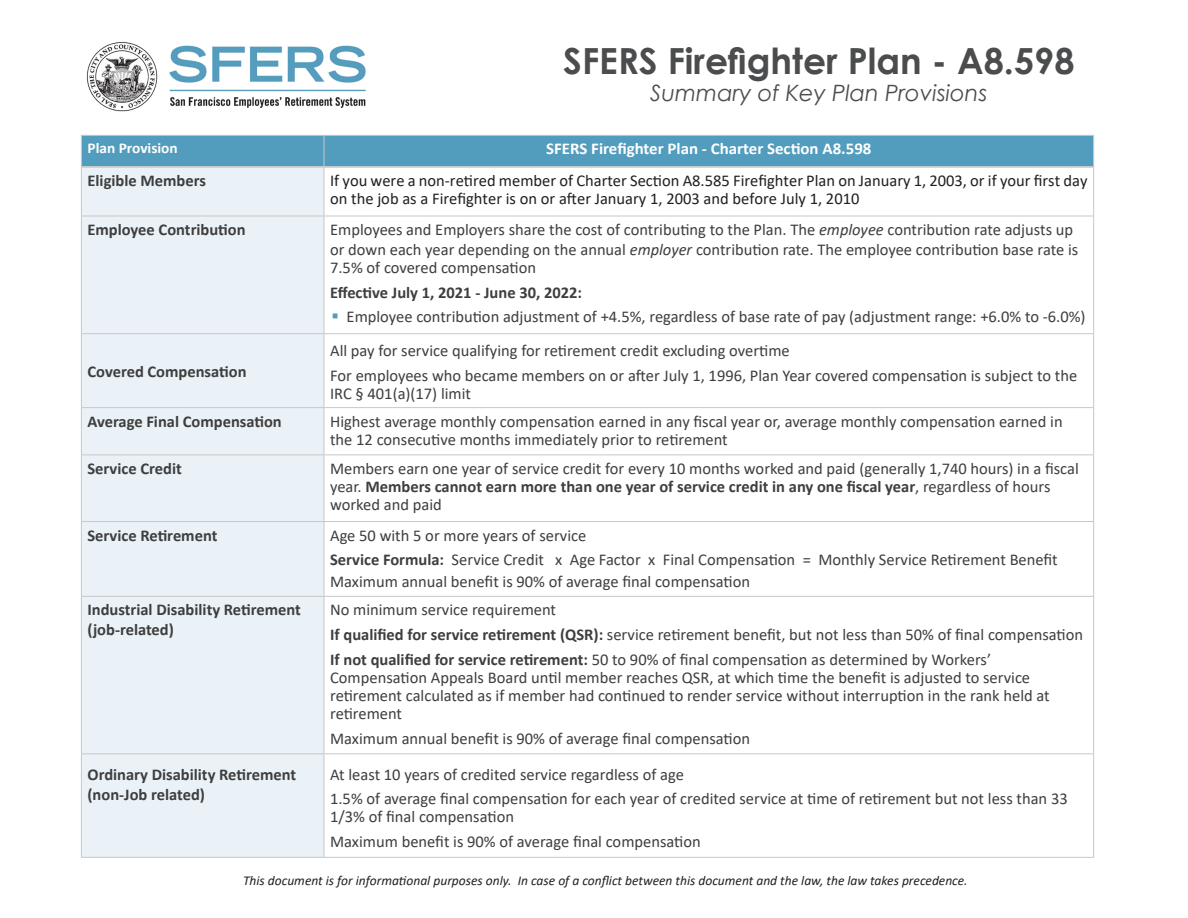
<style>
.page{position:relative;width:1188px;height:918px;background:#fff}
.page>*{position:absolute;margin:0;border:0;box-sizing:border-box;transform-origin:0 0}
.Body{font:700 36px "Century Gothic";color:#4b4c4d}
.Body-2{font:italic 22.5px "Century Gothic";color:#4b4c4d}
.t1{font:16.5px/18px "Calibri";color:#3e3e3f}
.t2{font:700 16.5px/19.8px "Calibri";color:#3e3e3f}
.Body_2{font:16.5px/18px "Calibri";color:#231f20}
.t3{font:700 16.5px "Calibri";color:#fff}
.t4{font:700 15px "Calibri";color:#fff}
.t5{font:italic 13.5px "Calibri";color:#231f20}
.s1{font-style:italic}
.s2{font-weight:700}
</style>
<div class="page">
<div style="left:82px;top:136px;width:1011px;height:30px;background:#529cbe"></div>
<div style="left:82px;top:168px;width:242px;height:689px;background:#eaf2f7"></div>
<hr style="left:81px;top:167px;width:1px;height:49px;background:#c7c8ca">
<hr style="left:324px;top:167px;width:1px;height:49px;background:#c7c8ca">
<hr style="left:1093px;top:167px;width:1px;height:49px;background:#c7c8ca">
<hr style="left:81px;top:216px;width:243px;height:1px;background:#c7c8ca">
<hr style="left:81px;top:216px;width:1px;height:117px;background:#c7c8ca">
<hr style="left:324px;top:216px;width:770px;height:1px;background:#c7c8ca">
<hr style="left:324px;top:216px;width:1px;height:117px;background:#c7c8ca">
<hr style="left:1093px;top:216px;width:1px;height:117px;background:#c7c8ca">
<hr style="left:81px;top:408px;width:1px;height:46px;background:#c7c8ca">
<hr style="left:324px;top:408px;width:1px;height:46px;background:#c7c8ca">
<hr style="left:1093px;top:408px;width:1px;height:46px;background:#c7c8ca">
<hr style="left:81px;top:454px;width:243px;height:1px;background:#c7c8ca">
<hr style="left:81px;top:455px;width:1px;height:66px;background:#c7c8ca">
<hr style="left:1093px;top:455px;width:1px;height:66px;background:#c7c8ca">
<hr style="left:81px;top:521px;width:243px;height:1px;background:#c7c8ca">
<hr style="left:81px;top:522px;width:1px;height:74px;background:#c7c8ca">
<hr style="left:1093px;top:522px;width:1px;height:74px;background:#c7c8ca">
<hr style="left:81px;top:596px;width:243px;height:1px;background:#c7c8ca">
<hr style="left:81px;top:597px;width:1px;height:156px;background:#c7c8ca">
<hr style="left:324px;top:596px;width:770px;height:1px;background:#c7c8ca">
<hr style="left:1093px;top:597px;width:1px;height:156px;background:#c7c8ca">
<hr style="left:81px;top:753px;width:243px;height:1px;background:#c7c8ca">
<hr style="left:81px;top:754px;width:1px;height:103px;background:#c7c8ca">
<hr style="left:324px;top:753px;width:770px;height:1px;background:#c7c8ca">
<hr style="left:1093px;top:754px;width:1px;height:103px;background:#c7c8ca">
<hr style="left:81px;top:857px;width:243px;height:1px;background:#c7c8ca">
<hr style="left:324px;top:857px;width:770px;height:1px;background:#c7c8ca">
<hr style="left:81px;top:135px;width:243px;height:1px;background:#c7c8ca">
<hr style="left:81px;top:136px;width:1px;height:31px;background:#c7c8ca">
<hr style="left:324px;top:135px;width:770px;height:1px;background:#c7c8ca">
<hr style="left:324px;top:136px;width:1px;height:31px;background:#c7c8ca">
<hr style="left:1093px;top:136px;width:1px;height:31px;background:#c7c8ca">
<hr style="left:82px;top:166px;width:242px;height:1px;background:#c7c8ca">
<hr style="left:82px;top:167px;width:242px;height:1px;background:#c7c8ca">
<hr style="left:324px;top:166px;width:769px;height:1px;background:#c7c8ca">
<hr style="left:324px;top:167px;width:769px;height:1px;background:#c7c8ca">
<hr style="left:81px;top:333px;width:243px;height:1px;background:#c7c8ca">
<hr style="left:81px;top:334px;width:1px;height:73px;background:#c7c8ca">
<hr style="left:324px;top:333px;width:770px;height:1px;background:#c7c8ca">
<hr style="left:324px;top:334px;width:1px;height:73px;background:#c7c8ca">
<hr style="left:1093px;top:334px;width:1px;height:73px;background:#c7c8ca">
<hr style="left:81px;top:407px;width:243px;height:1px;background:#c7c8ca">
<hr style="left:324px;top:407px;width:770px;height:1px;background:#c7c8ca">
<hr style="left:324px;top:454px;width:770px;height:1px;background:#c7c8ca">
<hr style="left:324px;top:455px;width:1px;height:66px;background:#c7c8ca">
<hr style="left:324px;top:521px;width:770px;height:1px;background:#c7c8ca">
<hr style="left:324px;top:522px;width:1px;height:74px;background:#c7c8ca">
<hr style="left:324px;top:597px;width:1px;height:156px;background:#c7c8ca">
<hr style="left:324px;top:754px;width:1px;height:103px;background:#c7c8ca">
<img style="left:86px;top:42px;width:280px;height:70px">
<p class="Body" style="left:563px;top:34px;width:513px">SFERS Firefighter Plan - A8.598</p>
<p class="Body-2" style="left:650px;top:77px;width:339px">Summary of Key Plan Provisions</p>
<p class="t4" style="left:88px;top:137px;width:92px">Plan Provision</p>
<p class="t3" style="left:546px;top:137px;width:327px">SFERS Firefighter Plan - Charter Section A8.598</p>
<p class="t2" style="left:88px;top:170px;width:120px">Eligible Members</p>
<p class="Body_2" style="left:330px;top:171px;width:759px">If you were a non-retired member of Charter Section A8.585 Firefighter Plan on January 1, 2003, or if your first day on the job as a Firefighter is on or after January 1, 2003 and before July 1, 2010</p>
<p class="t2" style="left:88px;top:220px;width:160px">Employee Contribution</p>
<p class="t1" style="left:330px;top:219px;width:750px;line-height:19.8px">Employees and Employers share the cost of contributing to the Plan. The <span class="s1">employee</span> contribution rate adjusts up or down each year depending on the annual <span class="s1">employer</span> contribution rate. The employee contribution base rate is</p>
<p class="t1" style="left:330px;top:258px;width:208px">7.5% of covered compensation</p>
<p class="t2" style="left:330px;top:282px;width:253px">Effective July 1, 2021 - June 30, 2022:</p>
<p class="t1" style="left:347px;top:308px;width:740px">Employee contribution adjustment of +4.5%, regardless of base rate of pay (adjustment range: +6.0% to -6.0%)</p>
<p class="t2" style="left:88px;top:362px;width:161px">Covered Compensation</p>
<p class="t1" style="left:330px;top:341px;width:461px">All pay for service qualifying for retirement credit excluding overtime</p>
<p class="t1" style="left:330px;top:366px;width:749px">For employees who became members on or after July 1, 1996, Plan Year covered compensation is subject to the<br>IRC § 401(a)(17) limit</p>
<p class="t2" style="left:88px;top:411px;width:196px">Average Final Compensation</p>
<p class="t1" style="left:330px;top:412px;width:734px">Highest average monthly compensation earned in any fiscal year or, average monthly compensation earned in the 12 consecutive months immediately prior to retirement</p>
<p class="t2" style="left:88px;top:458px;width:96px">Service Credit</p>
<p class="t1" style="left:330px;top:459px;width:750px">Members earn one year of service credit for every 10 months worked and paid (generally 1,740 hours) in a fiscal year. <span class="s2">Members cannot earn more than one year of service credit in any one fiscal year</span>, regardless of hours worked and paid</p>
<p class="t2" style="left:88px;top:525px;width:131px">Service Retirement</p>
<p class="t1" style="left:330px;top:526px;width:258px">Age 50 with 5 or more years of service</p>
<p class="t1" style="left:330px;top:551px;width:729px"><span class="s2">Service Formula:</span> Service Credit x Age Factor x Final Compensation = Monthly Service Retirement Benefit</p>
<p class="t1" style="left:330px;top:572px;width:422px">Maximum annual benefit is 90% of average final compensation</p>
<p class="t2" style="left:88px;top:600px;width:215px">Industrial Disability Retirement (job-related)</p>
<p class="t1" style="left:330px;top:601px;width:228px">No minimum service requirement</p>
<p class="t1" style="left:330px;top:625px;width:754px"><span class="s2">If qualified for service retirement (QSR):</span> service retirement benefit, but not less than 50% of final compensation</p>
<p class="t1" style="left:330px;top:650px;width:721px"><span class="s2">If not qualified for service retirement:</span> 50 to 90% of final compensation as determined by Workers’ Compensation Appeals Board until member reaches QSR, at which time the benefit is adjusted to service retirement calculated as if member had continued to render service without interruption in the rank held at retirement</p>
<p class="t1" style="left:330px;top:729px;width:422px">Maximum annual benefit is 90% of average final compensation</p>
<p class="t2" style="left:88px;top:764px;width:210px">Ordinary Disability Retirement (non-Job related)</p>
<p class="t1" style="left:330px;top:765px;width:355px">At least 10 years of credited service regardless of age</p>
<p class="t1" style="left:330px;top:790px;width:739px">1.5% of average final compensation for each year of credited service at time of retirement but not less than 33<br>1/3% of final compensation</p>
<p class="t1" style="left:330px;top:832px;width:372px">Maximum benefit is 90% of average final compensation</p>
<p class="t5" style="left:243px;top:871px;width:726px">This document is for informational purposes only. In case of a conflict between this document and the law, the law takes precedence.</p>
</div>
